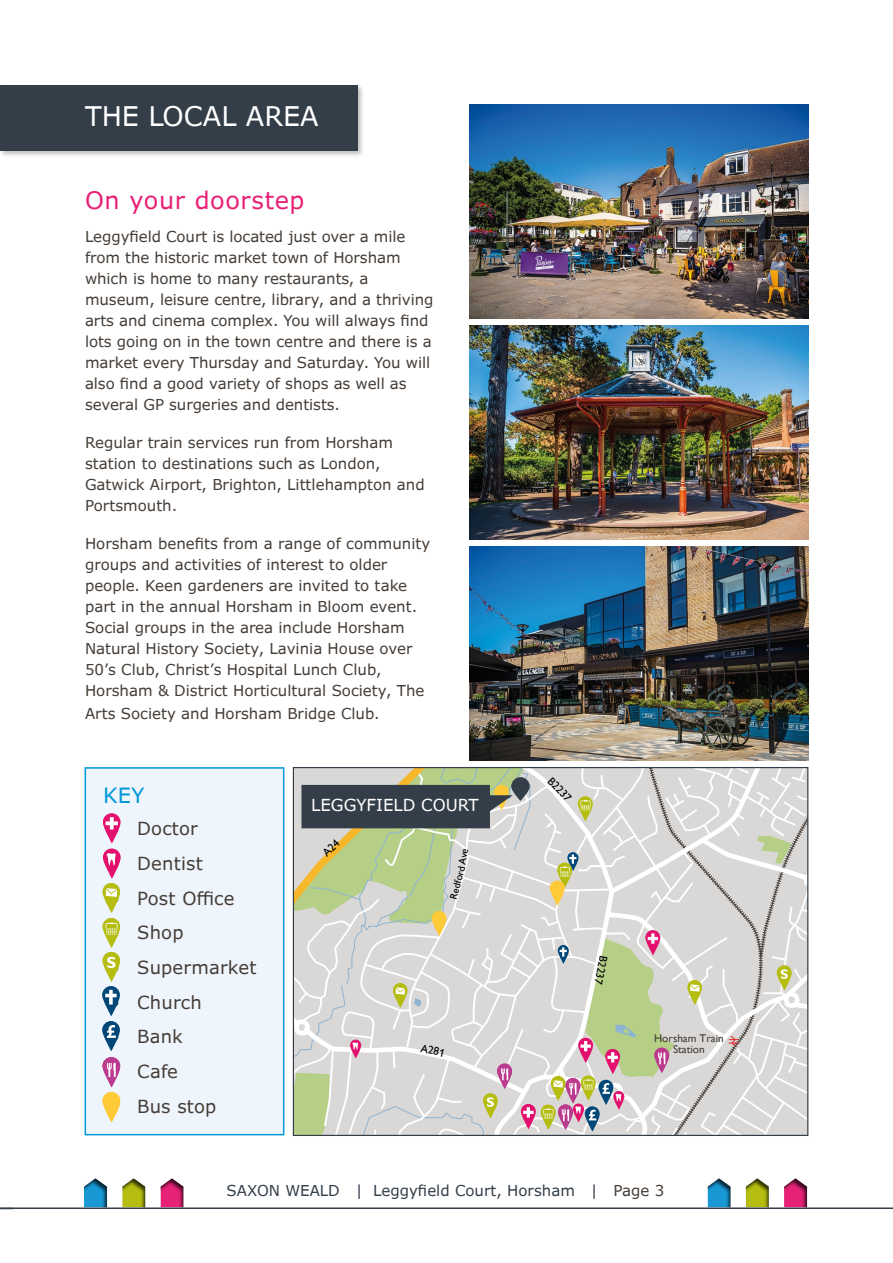
<style>
.page{position:relative;width:893px;height:1263px;background:#fff}
.page>*{position:absolute;margin:0;border:0;box-sizing:border-box;transform-origin:0 0}
.t1{font:27px "Verdana Pro";color:#fff}
.t2{font:24px "Verdana Pro";letter-spacing:.025em;color:#e72176}
.t3{font:21px "Verdana Pro";color:#0098d6}
.t4{font:18px "Verdana Pro";letter-spacing:.01em;color:#453d37}
.t5{font:16.5px "Verdana Pro";color:#fff}
.t6{font:15px/21px "Verdana Pro";color:#453d37}
.t7{font:15px "Verdana Pro";color:#343e48}
.t8{font:11.25px/10.8px "Gill Alt One";color:#453d37;text-align:center}
.t9{font:10.35px "Gill Alt One";color:#000}
.s1{color:#453d37}
</style>
<div class="page">
<div style="left:772px;top:1166px;width:49px;height:44px;background:#000;opacity:.75"></div>
<div style="left:734px;top:1166px;width:49px;height:44px;background:#000;opacity:.75"></div>
<div style="left:694px;top:1166px;width:51px;height:44px;background:#000;opacity:.75"></div>
<div style="left:147px;top:1166px;width:51px;height:44px;background:#000;opacity:.75"></div>
<div style="left:109px;top:1166px;width:51px;height:44px;background:#000;opacity:.75"></div>
<div style="left:72px;top:1166px;width:49px;height:44px;background:#000;opacity:.75"></div>
<hr style="left:0;top:1207px;width:893px;height:2px;background:#343e48">
<img style="left:470px;top:325px;width:338px;height:214px">
<img style="left:470px;top:104px;width:338px;height:214px">
<img style="left:470px;top:547px;width:338px;height:213px">
<div style="left:84px;top:767px;width:201px;height:369px;background:#eff5fc"></div>
<div style="left:0;top:84px;width:365px;height:75px;background:#000;opacity:.26"></div>
<div style="left:0;top:85px;width:357px;height:66px;background:#343e48"></div>
<svg style="left:103px;top:813px;width:18px;height:31px"></svg>
<svg style="left:106px;top:817px;width:12px;height:12px"></svg>
<svg style="left:103px;top:848px;width:18px;height:31px"></svg>
<svg style="left:106px;top:853px;width:10px;height:13px"></svg>
<svg style="left:102px;top:883px;width:18px;height:30px"></svg>
<svg style="left:106px;top:888px;width:11px;height:9px"></svg>
<svg style="left:102px;top:918px;width:18px;height:30px"></svg>
<svg style="left:106px;top:923px;width:12px;height:11px"></svg>
<svg style="left:102px;top:952px;width:18px;height:30px"></svg>
<svg style="left:107px;top:957px;width:9px;height:11px"></svg>
<svg style="left:102px;top:986px;width:18px;height:30px"></svg>
<svg style="left:105px;top:990px;width:12px;height:14px"></svg>
<svg style="left:102px;top:1021px;width:18px;height:30px"></svg>
<svg style="left:107px;top:1025px;width:9px;height:13px"></svg>
<svg style="left:102px;top:1057px;width:18px;height:30px"></svg>
<svg style="left:107px;top:1063px;width:9px;height:14px"></svg>
<svg style="left:102px;top:1092px;width:18px;height:30px"></svg>
<svg style="left:293px;top:768px;width:515px;height:367px;background:#ced0c6"></svg>
<h1 class="t1" style="left:85px;top:99px;width:235px">THE LOCAL AREA</h1>
<h2 class="t2" style="left:85px;top:185px;width:221px">On your doorstep</h2>
<p class="t6" style="left:85px;top:227px;width:350px">Leggyfield Court is located just over a mile from the historic market town of Horsham which is home to many restaurants, a museum, leisure centre, library, and a thriving arts and cinema complex. You will always find lots going on in the town centre and there is a market every Thursday and Saturday. You will also find a good variety of shops as well as several GP surgeries and dentists.</p>
<p class="t6" style="left:85px;top:433px;width:341px">Regular train services run from Horsham station to destinations such as London, Gatwick Airport, Brighton, Littlehampton and Portsmouth.</p>
<p class="t6" style="left:85px;top:534px;width:347px">Horsham benefits from a range of community groups and activities of interest to older people. Keen gardeners are invited to take part in the annual Horsham in Bloom event.<br>Social groups in the area include Horsham Natural History Society, Lavinia House over 50’s Club, Christ’s Hospital Lunch Club, Horsham &amp; District Horticultural Society, The</p>
<p class="t6" style="left:85px;top:703px;width:296px">Arts Society and Horsham Bridge Club.</p>
<h3 class="t3" style="left:103px;top:782px;width:43px">KEY</h3>
<p class="t4" style="left:110px;top:817px;width:89px">• Doctor</p>
<p class="t4" style="left:110px;top:852px;width:94px">• Dentist</p>
<p class="t4" style="left:110px;top:887px;width:126px">• Post Office</p>
<p class="t4" style="left:110px;top:921px;width:75px">• Shop</p>
<p class="t4" style="left:110px;top:956px;width:148px">• Supermarket</p>
<p class="t4" style="left:110px;top:990px;width:93px">• Church</p>
<p class="t4" style="left:110px;top:1025px;width:74px">• Bank</p>
<p class="t4" style="left:110px;top:1060px;width:69px">• Cafe</p>
<p class="t4" style="left:110px;top:1094px;width:108px">• Bus stop</p>
<p class="t5" style="left:311px;top:795px;width:169px">LEGGYFIELD COURT</p>
<p class="t9" style="left:447px;top:897px;width:30px;rotate:-75deg">Redfor</p>
<p class="t8" style="left:654px;top:1032px;width:71px">Horsham Train<br>Station</p>
<p class="t7" style="left:227px;top:1181px;width:439px">SAXON WEALD | Leggyfield Court, Horsham | <span class="s1">Page 3</span></p>
</div>
